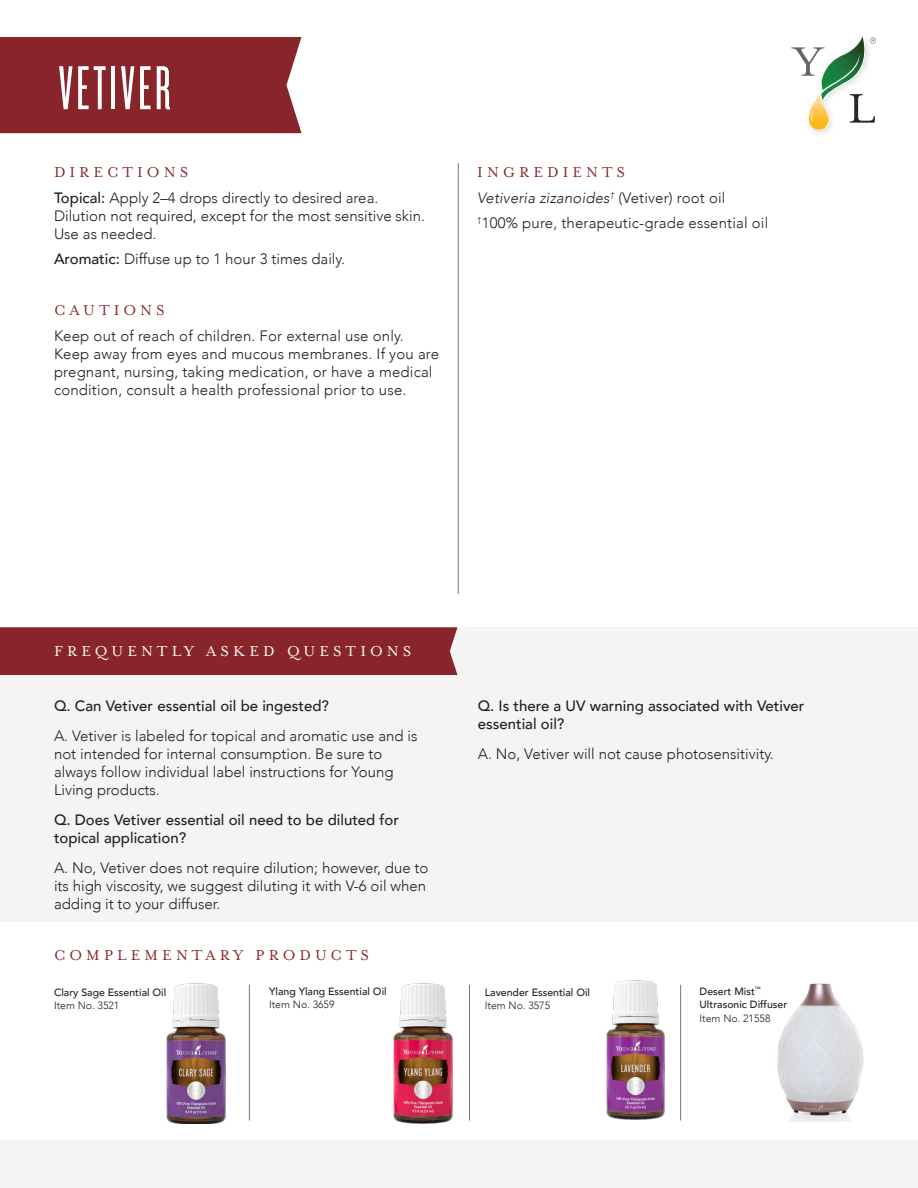
<style>
.page{position:relative;width:918px;height:1188px;background:#fff}
.page>*{position:absolute;margin:0;border:0;box-sizing:border-box;transform-origin:0 0}
.t1{font:64.5px "Knockout 26 Junior Flywght";letter-spacing:.05em;color:#fff}
.t2{font:16.5px "Mrs Eaves OT";letter-spacing:.25em;color:#87252a}
.t3{font:16.5px "Mrs Eaves OT";letter-spacing:.25em;color:#fff}
.t4{font:300 15px/18px "Avenir";color:#231f20}
.t5{font:500 15px/18px "Avenir";color:#231f20}
.t6{font:italic 300 15px "Avenir";letter-spacing:.01em;color:#231f20}
.t7{font:500 10.5px/13.5px "Avenir";color:#231f20}
.t8{font:300 10.5px "Avenir";color:#231f20}
.s1{font-weight:500}
.s2{font-style:normal}
</style>
<div class="page">
<img style="left:166px;top:983px;width:59px;height:141px">
<img style="left:394px;top:983px;width:58px;height:141px">
<img style="left:606px;top:981px;width:58px;height:139px">
<img style="left:777px;top:983px;width:87px;height:138px">
<div style="left:0;top:627px;width:918px;height:295px;background:#f4f4f4"></div>
<div style="left:0;top:37px;width:302px;height:96px;background:#87252a"></div>
<div style="left:0;top:627px;width:458px;height:48px;background:#87252a"></div>
<hr style="left:458px;top:163px;width:1px;height:431px;background:#777779">
<svg style="left:791px;top:36px;width:85px;height:94px"></svg>
<hr style="left:249px;top:985px;width:1px;height:135px;background:#777779">
<hr style="left:469px;top:985px;width:1px;height:135px;background:#777779">
<hr style="left:680px;top:985px;width:1px;height:135px;background:#777779">
<div style="left:0;top:1140px;width:918px;height:48px;background:#f4f4f4"></div>
<p class="t1" style="left:58px;top:52px;width:114px">VETIVER</p>
<p class="t2" style="left:54px;top:163px;width:136px">DIRECTIONS</p>
<p class="t4" style="left:54px;top:188px;width:373px"><span class="s1">Topical:</span> Apply 2–4 drops directly to desired area.<br>Dilution not required, except for the most sensitive skin.<br>Use as needed.</p>
<p class="t4" style="left:54px;top:250px;width:293px"><span class="s1">Aromatic:</span> Diffuse up to 1 hour 3 times daily.</p>
<p class="t2" style="left:54px;top:301px;width:112px">CAUTIONS</p>
<p class="t4" style="left:54px;top:326px;width:387px">Keep out of reach of children. For external use only.<br>Keep away from eyes and mucous membranes. If you are pregnant, nursing, taking medication, or have a medical condition, consult a health professional prior to use.</p>
<p class="t2" style="left:477px;top:163px;width:149px">INGREDIENTS</p>
<p class="t6" style="left:477px;top:189px;width:250px">Vetiveria zizanoides<sup>†</sup> <span class="s2">(Vetiver) root oil</span></p>
<p class="t4" style="left:477px;top:214px;width:292px"><sup>†</sup>100% pure, therapeutic-grade essential oil</p>
<p class="t3" style="left:54px;top:642px;width:359px">FREQUENTLY ASKED QUESTIONS</p>
<p class="t5" style="left:54px;top:696px;width:277px">Q. Can Vetiver essential oil be ingested?</p>
<p class="t4" style="left:54px;top:727px;width:365px">A. Vetiver is labeled for topical and aromatic use and is not intended for internal consumption. Be sure to always follow individual label instructions for Young Living products.</p>
<p class="t5" style="left:54px;top:810px;width:347px">Q. Does Vetiver essential oil need to be diluted for topical application?</p>
<p class="t4" style="left:54px;top:859px;width:376px">A. No, Vetiver does not require dilution; however, due to its high viscosity, we suggest diluting it with V-6 oil when adding it to your diffuser.</p>
<p class="t2" style="left:54px;top:946px;width:317px">COMPLEMENTARY PRODUCTS</p>
<p class="t7" style="left:54px;top:985px;width:114px">Clary Sage Essential Oil</p>
<p class="t8" style="left:54px;top:999px;width:67px">Item No. 3521</p>
<p class="t7" style="left:269px;top:984px;width:119px">Ylang Ylang Essential Oil</p>
<p class="t8" style="left:269px;top:998px;width:67px">Item No. 3659</p>
<p class="t5" style="left:478px;top:696px;width:328px">Q. Is there a UV warning associated with Vetiver essential oil?</p>
<p class="t4" style="left:478px;top:745px;width:298px">A. No, Vetiver will not cause photosensitivity.</p>
<p class="t7" style="left:485px;top:985px;width:107px">Lavender Essential Oil</p>
<p class="t8" style="left:485px;top:999px;width:67px">Item No. 3575</p>
<p class="t7" style="left:700px;top:984px;width:89px">Desert Mist<sup>™<br></sup>Ultrasonic Diffuser</p>
<p class="t8" style="left:700px;top:1012px;width:72px">Item No. 21558</p>
</div>
